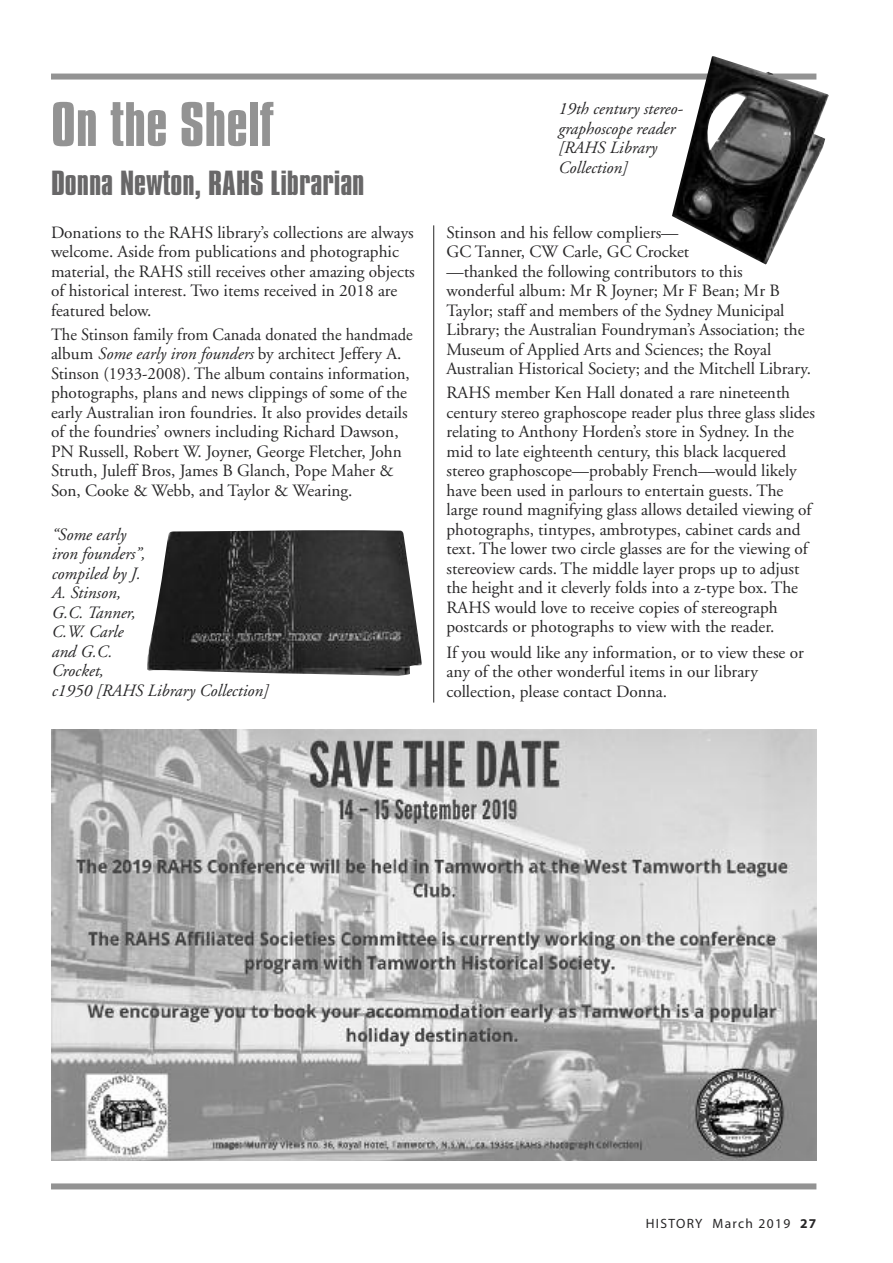
<style>
.page{position:relative;width:893px;height:1263px;background:#fff}
.page>*{position:absolute;margin:0;border:0;box-sizing:border-box;transform-origin:0 0}
.t1{font:54px "Compacta BT";color:#939393;scale:1.2 1}
.t2{font:30px "Compacta BT";color:#686768;scale:1.2 1}
.t3{font:17.25px/19.5px "Adobe Garamond";color:#272627}
.t4{font:17.25px/19.5px "Adobe Garamond";color:#272627;scale:.96 1}
.t5{font:italic 17.25px/19.5px "Adobe Garamond";color:#272627}
.t6{font:13.5px "Myriad";letter-spacing:.1em;color:#272627}
.s1{font-style:italic}
.s2{font-weight:700}
</style>
<div class="page">
<div style="left:51px;top:74px;width:765px;height:6px;background:#939393"></div>
<div style="left:51px;top:1183px;width:765px;height:6px;background:#939393"></div>
<hr style="left:433px;top:225px;width:1px;height:477px;background:#272627">
<img style="left:147px;top:530px;width:275px;height:146px">
<img style="left:672px;top:56px;width:157px;height:208px">
<img style="left:51px;top:730px;width:765px;height:431px">
<h1 class="t1" style="left:51px;top:102px;width:187px">On the Shelf</h1>
<h2 class="t2" style="left:51px;top:171px;width:263px">Donna Newton, RAHS Librarian</h2>
<p class="t3" style="left:51px;top:224px;width:365px">Donations to the RAHS library’s collections are always welcome. Aside from publications and photographic material, the RAHS still receives other amazing objects of historical interest. Two items received in 2018 are featured below.</p>
<p class="t4" style="left:51px;top:326px;width:378px">The Stinson family from Canada donated the handmade album <span class="s1">Some early iron founders</span> by architect Jeffery A.<br>Stinson (1933-2008). The album contains information, photographs, plans and news clippings of some of the early Australian iron foundries. It also provides details of the foundries’ owners including Richard Dawson, PN Russell, Robert W. Joyner, George Fletcher, John Struth, Juleff Bros, James B Glanch, Pope Maher &amp; Son, Cooke &amp; Webb, and Taylor &amp; Wearing.</p>
<p class="t5" style="left:51px;top:526px;width:218px">“Some early<br>iron founders”,<br>compiled by J.<br>A. Stinson,<br>G.C. Tanner,<br>C.W. Carle<br>and G.C.<br>Crocket,<br>c1950 [RAHS Library Collection]</p>
<p class="t5" style="left:558px;top:101px;width:127px">19th century stereo&shy;graphoscope reader [RAHS Library<br>Collection]</p>
<p class="t3" style="left:446px;top:224px;width:366px">Stinson and his fellow compliers—<br>GC Tanner, CW Carle, GC Crocket<br>—thanked the following contributors to this wonderful album: Mr R Joyner; Mr F Bean; Mr B Taylor; staff and members of the Sydney Municipal Library; the Australian Foundryman’s Association; the Museum of Applied Arts and Sciences; the Royal Australian Historical Society; and the Mitchell Library.</p>
<p class="t3" style="left:446px;top:384px;width:370px">RAHS member Ken Hall donated a rare nineteenth century stereo graphoscope reader plus three glass slides relating to Anthony Horden’s store in Sydney. In the mid to late eighteenth century, this black lacquered stereo graphoscope—probably French—would likely have been used in parlours to entertain guests. The large round magnifying glass allows detailed viewing of photographs, tintypes, ambrotypes, cabinet cards and text. The lower two circle glasses are for the viewing of stereoview cards. The middle layer props up to adjust the height and it cleverly folds into a z-type box. The RAHS would love to receive copies of stereograph postcards or photographs to view with the reader.</p>
<p class="t3" style="left:446px;top:644px;width:359px">If you would like any information, or to view these or any of the other wonderful items in our library collection, please contact Donna.</p>
<p class="t6" style="left:646px;top:1218px;width:172px">HISTORY March 2019 <span class="s2">27</span></p>
</div>
